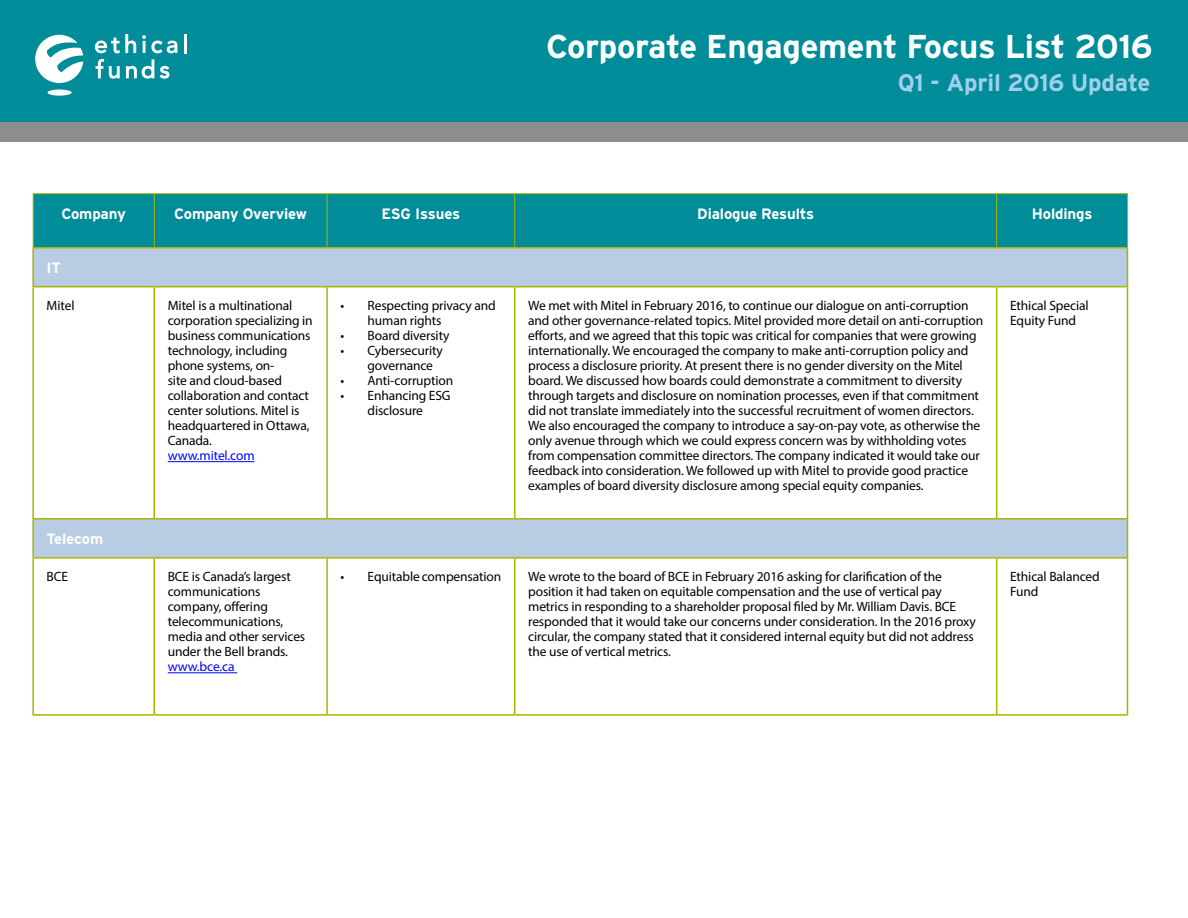
<style>
.page{position:relative;width:1188px;height:918px;background:#fff}
.page>*{position:absolute;margin:0;border:0;box-sizing:border-box;transform-origin:0 0}
.t1{font:700 33px "Interstate";letter-spacing:-.01em;color:#fff}
.t2{font:700 24px "Interstate";letter-spacing:-.01em;color:#a0cfeb}
.t3{font:700 15px "Interstate";letter-spacing:-.01em;color:#fff}
.t4{font:13.5px/15px "Myriad Pro";letter-spacing:-.01em;color:#000}
.t5{font:13.5px "Myriad Pro";letter-spacing:-.01em;color:#00f}
</style>
<div class="page">
<div style="left:0;top:0;width:1188px;height:122px;background:#008c99"></div>
<div style="left:0;top:122px;width:1188px;height:19px;background:#8b8d8e"></div>
<div style="left:48px;top:90px;width:24px;height:6px;background:#fff;border-radius:50%"></div>
<svg style="left:35px;top:35px;width:48px;height:48px"></svg>
<svg style="left:142px;top:35px;width:36px;height:18px"></svg>
<hr style="left:184px;top:34px;width:3px;height:19px;background:#fff">
<svg style="left:95px;top:59px;width:25px;height:20px"></svg>
<svg style="left:126px;top:59px;width:28px;height:20px"></svg>
<svg style="left:160px;top:66px;width:9px;height:13px"></svg>
<svg style="left:95px;top:34px;width:41px;height:19px"></svg>
<div style="left:34px;top:194px;width:1093px;height:53px;background:#008c99"></div>
<svg style="left:34px;top:248px;width:1093px;height:309px"></svg>
<hr style="left:33px;top:193px;width:121px;height:1px;background:#a8b400">
<hr style="left:33px;top:194px;width:1px;height:53px;background:#a8b400">
<hr style="left:154px;top:193px;width:173px;height:1px;background:#a8b400">
<hr style="left:154px;top:194px;width:1px;height:53px;background:#a8b400">
<hr style="left:327px;top:193px;width:188px;height:1px;background:#a8b400">
<hr style="left:327px;top:194px;width:1px;height:53px;background:#a8b400">
<hr style="left:515px;top:193px;width:482px;height:1px;background:#a8b400">
<hr style="left:514px;top:194px;width:1px;height:53px;background:#a8b400">
<hr style="left:997px;top:193px;width:131px;height:1px;background:#a8b400">
<hr style="left:996px;top:194px;width:1px;height:53px;background:#a8b400">
<hr style="left:1127px;top:194px;width:1px;height:53px;background:#a8b400">
<hr style="left:32px;top:247px;width:122px;height:1px;background:#a8b400">
<hr style="left:154px;top:247px;width:173px;height:1px;background:#a8b400">
<hr style="left:327px;top:247px;width:188px;height:1px;background:#a8b400">
<hr style="left:515px;top:247px;width:482px;height:1px;background:#a8b400">
<hr style="left:997px;top:247px;width:131px;height:1px;background:#a8b400">
<hr style="left:32px;top:518px;width:122px;height:2px;background:#a8b400">
<hr style="left:32px;top:520px;width:2px;height:37px;background:#a8b400">
<hr style="left:154px;top:518px;width:173px;height:2px;background:#a8b400">
<hr style="left:327px;top:518px;width:188px;height:2px;background:#a8b400">
<hr style="left:515px;top:518px;width:482px;height:2px;background:#a8b400">
<hr style="left:997px;top:518px;width:131px;height:2px;background:#a8b400">
<hr style="left:1127px;top:520px;width:1px;height:37px;background:#a8b400">
<hr style="left:32px;top:557px;width:122px;height:2px;background:#a8b400">
<hr style="left:32px;top:559px;width:2px;height:155px;background:#a8b400">
<hr style="left:154px;top:557px;width:173px;height:2px;background:#a8b400">
<hr style="left:154px;top:559px;width:1px;height:155px;background:#a8b400">
<hr style="left:327px;top:557px;width:188px;height:2px;background:#a8b400">
<hr style="left:326px;top:559px;width:2px;height:155px;background:#a8b400">
<hr style="left:515px;top:557px;width:482px;height:2px;background:#a8b400">
<hr style="left:514px;top:559px;width:1px;height:155px;background:#a8b400">
<hr style="left:997px;top:557px;width:131px;height:2px;background:#a8b400">
<hr style="left:996px;top:559px;width:1px;height:155px;background:#a8b400">
<hr style="left:1127px;top:559px;width:1px;height:155px;background:#a8b400">
<hr style="left:32px;top:714px;width:122px;height:2px;background:#a8b400">
<hr style="left:154px;top:714px;width:173px;height:2px;background:#a8b400">
<hr style="left:327px;top:714px;width:188px;height:2px;background:#a8b400">
<hr style="left:515px;top:714px;width:482px;height:2px;background:#a8b400">
<hr style="left:997px;top:714px;width:131px;height:2px;background:#a8b400">
<hr style="left:32px;top:248px;width:2px;height:38px;background:#a8b400">
<hr style="left:1127px;top:248px;width:1px;height:38px;background:#a8b400">
<hr style="left:32px;top:286px;width:122px;height:1px;background:#a8b400">
<hr style="left:32px;top:287px;width:2px;height:231px;background:#a8b400">
<hr style="left:154px;top:286px;width:173px;height:1px;background:#a8b400">
<hr style="left:154px;top:287px;width:1px;height:231px;background:#a8b400">
<hr style="left:327px;top:286px;width:188px;height:1px;background:#a8b400">
<hr style="left:326px;top:287px;width:2px;height:231px;background:#a8b400">
<hr style="left:515px;top:286px;width:482px;height:1px;background:#a8b400">
<hr style="left:514px;top:287px;width:1px;height:231px;background:#a8b400">
<hr style="left:997px;top:286px;width:131px;height:1px;background:#a8b400">
<hr style="left:996px;top:287px;width:1px;height:231px;background:#a8b400">
<hr style="left:1127px;top:287px;width:1px;height:231px;background:#a8b400">
<hr style="left:168px;top:461px;width:87px;height:1px;background:#00f">
<hr style="left:168px;top:672px;width:69px;height:1px;background:#00f">
<h1 class="t1" style="left:546px;top:26px;width:608px">Corporate Engagement Focus List 2016</h1>
<h2 class="t2" style="left:898px;top:68px;width:254px">Q1 - April 2016 Update</h2>
<p class="t3" style="left:62px;top:205px;width:66px">Company</p>
<p class="t3" style="left:174px;top:205px;width:134px">Company Overview</p>
<p class="t3" style="left:382px;top:205px;width:80px">ESG Issues</p>
<p class="t3" style="left:697px;top:205px;width:118px">Dialogue Results</p>
<p class="t3" style="left:1032px;top:205px;width:62px">Holdings</p>
<p class="t3" style="left:47px;top:259px;width:16px">IT</p>
<p class="t4" style="left:47px;top:298px;width:29px">Mitel</p>
<p class="t4" style="left:168px;top:298px;width:146px">Mitel is a multinational corporation specializing in business communications technology, including phone systems, on-<br>site and cloud-based collaboration and contact center solutions. Mitel is headquartered in Ottawa,<br>Canada.</p>
<p class="t5" style="left:168px;top:447px;width:88px">www.mitel.com</p>
<p class="t3" style="left:47px;top:530px;width:58px">Telecom</p>
<p class="t4" style="left:47px;top:569px;width:23px">BCE</p>
<p class="t4" style="left:168px;top:569px;width:139px">BCE is Canada’s largest communications company, offering telecommunications, media and other services under the Bell brands.</p>
<p class="t5" style="left:168px;top:659px;width:68px">www.bce.ca</p>
<p class="t4" style="left:368px;top:298px;width:130px;text-indent:-27px">• Respecting privacy and human rights</p>
<p class="t4" style="left:341px;top:328px;width:110px">• Board diversity</p>
<p class="t4" style="left:368px;top:343px;width:77px;text-indent:-27px">• Cybersecurity governance</p>
<p class="t4" style="left:341px;top:373px;width:114px">• Anti-corruption</p>
<p class="t4" style="left:341px;top:388px;width:112px;text-align:center">• Enhancing ESG disclosure</p>
<p class="t4" style="left:528px;top:298px;width:456px">We met with Mitel in February 2016, to continue our dialogue on anti-corruption and other governance-related topics. Mitel provided more detail on anti-corruption efforts, and we agreed that this topic was critical for companies that were growing internationally. We encouraged the company to make anti-corruption policy and process a disclosure priority. At present there is no gender diversity on the Mitel board. We discussed how boards could demonstrate a commitment to diversity through targets and disclosure on nomination processes, even if that commitment did not translate immediately into the successful recruitment of women directors.<br>We also encouraged the company to introduce a say-on-pay vote, as otherwise the only avenue through which we could express concern was by withholding votes from compensation committee directors. The company indicated it would take our feedback into consideration. We followed up with Mitel to provide good practice examples of board diversity disclosure among special equity companies.</p>
<p class="t4" style="left:1010px;top:298px;width:80px">Ethical Special<br>Equity Fund</p>
<p class="t4" style="left:341px;top:569px;width:162px">• Equitable compensation</p>
<p class="t4" style="left:528px;top:569px;width:449px">We wrote to the board of BCE in February 2016 asking for clarification of the position it had taken on equitable compensation and the use of vertical pay metrics in responding to a shareholder proposal filed by Mr. William Davis. BCE responded that it would take our concerns under consideration. In the 2016 proxy circular, the company stated that it considered internal equity but did not address the use of vertical metrics.</p>
<p class="t4" style="left:1010px;top:569px;width:91px">Ethical Balanced<br>Fund</p>
</div>
